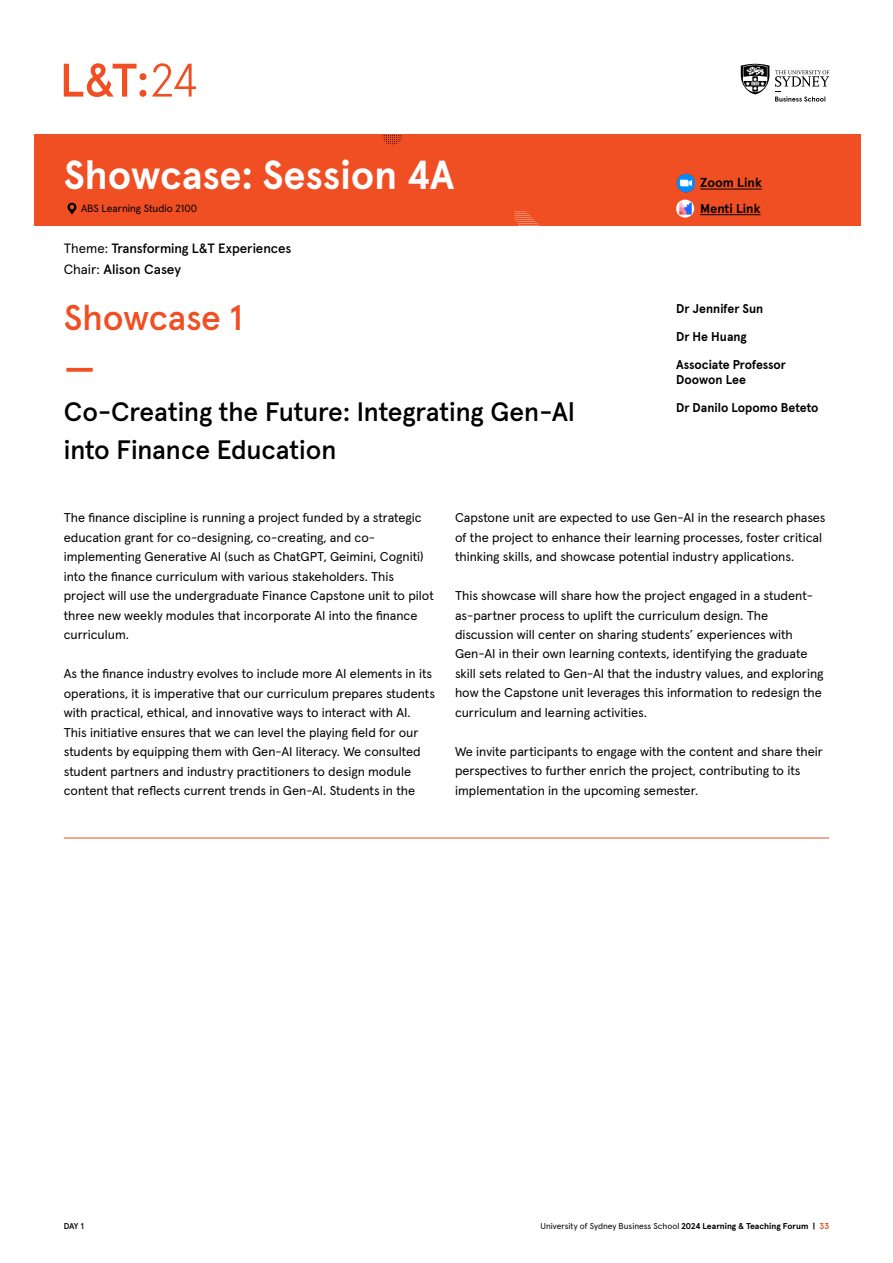
<style>
.page{position:relative;width:893px;height:1263px;background:#fff}
.page>*{position:absolute;margin:0;border:0;box-sizing:border-box;transform-origin:0 0}
.t1{font:500 41.7px "Apercu Pro";color:#f04e23}
.t2{font:700 40.5px "Apercu Pro";letter-spacing:-.005em;color:#fff}
.t3{font:500 35.7px "Apercu Pro";letter-spacing:-.005em;color:#f04e23}
.t4{font:500 26.7px/38px "Apercu Pro";letter-spacing:-.005em;color:#000}
.t5{font:500 13.5px/21px "Apercu Pro";letter-spacing:-.01em;color:#000}
.t6{font:700 13.05px "Apercu Pro";color:#000}
.t7{font:700 12.9px "Apercu Pro";color:#000}
.t8{font:12.75px/19.5px "Apercu Pro";color:#000}
.t9{font:700 12.75px/27.8px "Apercu Pro";color:#000}
.t10{font:10.5px "Apercu Pro";color:#000}
.t11{font:8.4px "Apercu Pro";color:#000}
.t12{font:500 8.4px "Apercu Pro";color:#000}
.s1{font-weight:400}
.s2{font-weight:700}
.s3{font-weight:700;color:#f04e23}
</style>
<div class="page">
<svg style="left:741px;top:64px;width:28px;height:30px"></svg>
<svg style="left:775px;top:70px;width:54px;height:32px"></svg>
<svg style="left:64px;top:63px;width:82px;height:34px"></svg>
<svg style="left:152px;top:63px;width:44px;height:34px"></svg>
<div style="left:34px;top:134px;width:826px;height:91px;background:#f04e23"></div>
<svg style="left:382px;top:135px;width:19px;height:11px"></svg>
<svg style="left:515px;top:211px;width:24px;height:15px"></svg>
<svg style="left:68px;top:203px;width:8px;height:12px"></svg>
<hr style="left:64px;top:838px;width:765px;height:1px;background:#f04e23">
<img style="left:676px;top:173px;width:19px;height:19px">
<hr style="left:700px;top:189px;width:62px;height:1px;background:#000">
<hr style="left:700px;top:214px;width:60px;height:1px;background:#000">
<svg style="left:676px;top:200px;width:18px;height:18px"></svg>
<svg style="left:677px;top:203px;width:16px;height:12px"></svg>
<img style="left:678px;top:203px;width:14px;height:12px">
<h2 class="t2" style="left:64px;top:143px;width:392px">Showcase: Session 4A</h2>
<p class="t10" style="left:81px;top:201px;width:118px">ABS Learning Studio 2100</p>
<p class="t5" style="left:64px;top:236px;width:229px"><span class="s1">Theme:</span> Transforming L&amp;T Experiences<br><span class="s1">Chair:</span> Alison Casey</p>
<h3 class="t3" style="left:64px;top:290px;width:181px">Showcase 1</h3>
<h1 class="t1" style="left:64px;top:336px;width:33px">—</h1>
<h3 class="t4" style="left:64px;top:391px;width:512px">Co-Creating the Future: Integrating Gen-Al into Finance Education</h3>
<p class="t6" style="left:700px;top:172px;width:63px">Zoom Link</p>
<p class="t7" style="left:700px;top:198px;width:62px">Menti Link</p>
<p class="t9" style="left:676px;top:294px;width:111px">Dr Jennifer Sun<br>Dr He Huang<br>Associate Professor</p>
<p class="t9" style="left:676px;top:365px;width:144px">Doowon Lee<br>Dr Danilo Lopomo Beteto</p>
<p class="t8" style="left:64px;top:507px;width:372px">The finance discipline is running a project funded by a strategic education grant for co-designing, co-creating, and co&shy;implementing Generative AI (such as ChatGPT, Geimini, Cogniti) into the finance curriculum with various stakeholders. This project will use the undergraduate Finance Capstone unit to pilot three new weekly modules that incorporate AI into the finance curriculum.</p>
<p class="t8" style="left:64px;top:663px;width:373px">As the finance industry evolves to include more AI elements in its operations, it is imperative that our curriculum prepares students with practical, ethical, and innovative ways to interact with AI.<br>This initiative ensures that we can level the playing field for our students by equipping them with Gen-AI literacy. We consulted student partners and industry practitioners to design module content that reflects current trends in Gen-AI. Students in the</p>
<p class="t8" style="left:455px;top:507px;width:372px">Capstone unit are expected to use Gen-AI in the research phases of the project to enhance their learning processes, foster critical thinking skills, and showcase potential industry applications.</p>
<p class="t8" style="left:455px;top:585px;width:370px">This showcase will share how the project engaged in a student&shy;as-partner process to uplift the curriculum design. The discussion will center on sharing students’ experiences with Gen-AI in their own learning contexts, identifying the graduate skill sets related to Gen-AI that the industry values, and exploring how the Capstone unit leverages this information to redesign the curriculum and learning activities.</p>
<p class="t8" style="left:455px;top:741px;width:369px">We invite participants to engage with the content and share their perspectives to further enrich the project, contributing to its implementation in the upcoming semester.</p>
<p class="t12" style="left:64px;top:1219px;width:22px">DAY 1</p>
<p class="t11" style="left:540px;top:1219px;width:290px">University of Sydney Business School <span class="s2">2024 Learning &amp; Teaching Forum |</span> <span class="s3">33</span></p>
</div>
